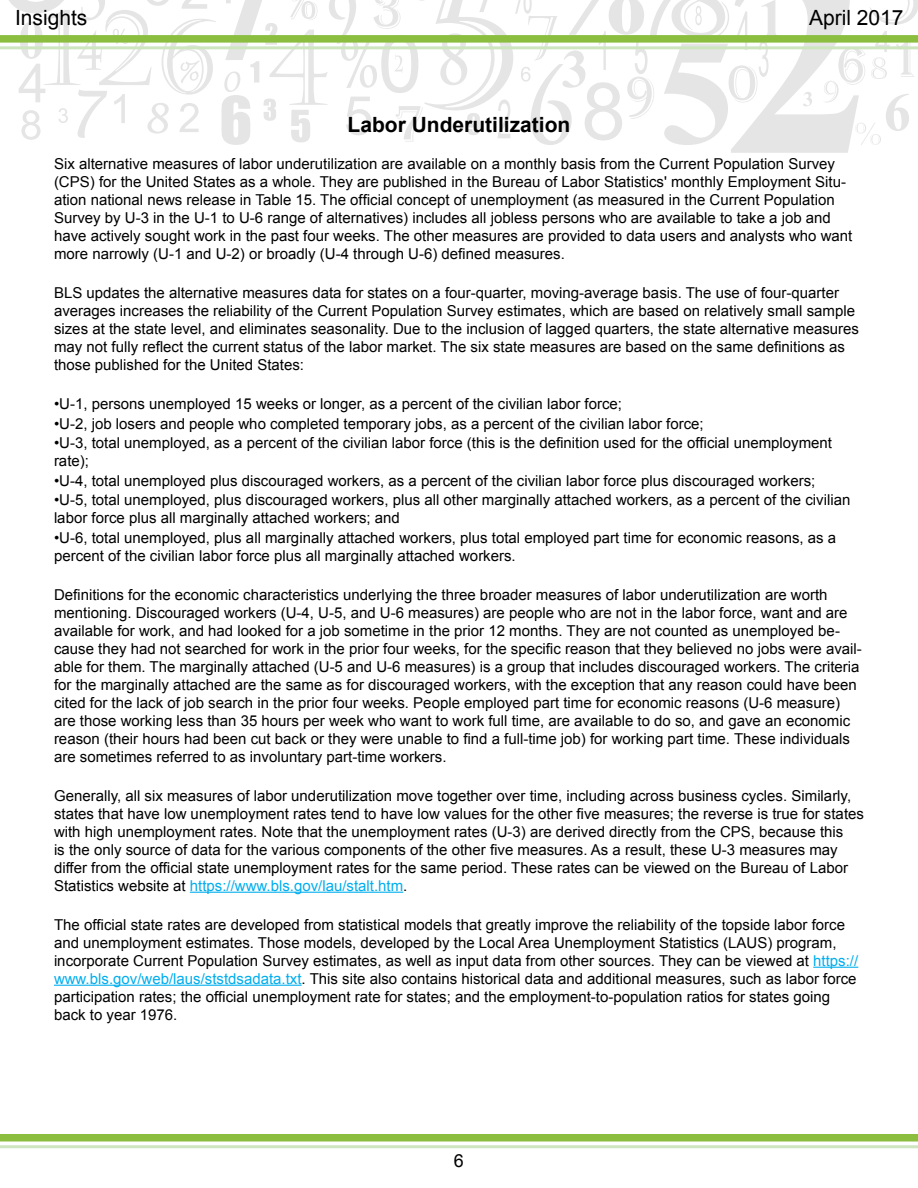
<style>
.page{position:relative;width:918px;height:1188px;background:#fff}
.page>*{position:absolute;margin:0;border:0;box-sizing:border-box;transform-origin:0 0}
.t1{font:700 21px "Arial";color:#000}
.t2{font:21px "Arial";color:#000}
.t3{font:18px "Arial";color:#000}
.t4{font:15px/18px "Arial";color:#000}
.s1{color:#00aeef}
</style>
<div class="page">
<svg style="left:2px;top:0;width:916px;height:153px"></svg>
<div style="left:0;top:35px;width:918px;height:8px;background:#8bbd3f"></div>
<div style="left:0;top:1134px;width:918px;height:8px;background:#8bbd3f"></div>
<hr style="left:0;top:46px;width:918px;height:3px;background:#cee6c0">
<hr style="left:0;top:1145px;width:918px;height:3px;background:#cee6c0">
<hr style="left:190px;top:892px;width:213px;height:1px;background:#00aeef">
<hr style="left:813px;top:967px;width:45px;height:1px;background:#00aeef">
<hr style="left:54px;top:985px;width:248px;height:1px;background:#00aeef">
<h1 class="t2" style="left:15px;top:4px;width:74px">Insights</h1>
<h1 class="t2" style="left:809px;top:4px;width:96px">April 2017</h1>
<h1 class="t1" style="left:348px;top:111px;width:224px">Labor Underutilization</h1>
<p class="t4" style="left:54px;top:155px;width:800px">Six alternative measures of labor underutilization are available on a monthly basis from the Current Population Survey (CPS) for the United States as a whole. They are published in the Bureau of Labor Statistics' monthly Employment Situ&shy;ation national news release in Table 15. The official concept of unemployment (as measured in the Current Population Survey by U-3 in the U-1 to U-6 range of alternatives) includes all jobless persons who are available to take a job and have actively sought work in the past four weeks. The other measures are provided to data users and analysts who want more narrowly (U-1 and U-2) or broadly (U-4 through U-6) defined measures.</p>
<p class="t4" style="left:54px;top:284px;width:807px">BLS updates the alternative measures data for states on a four-quarter, moving-average basis. The use of four-quarter averages increases the reliability of the Current Population Survey estimates, which are based on relatively small sample sizes at the state level, and eliminates seasonality. Due to the inclusion of lagged quarters, the state alternative measures may not fully reflect the current status of the labor market. The six state measures are based on the same definitions as those published for the United States:</p>
<p class="t4" style="left:54px;top:395px;width:570px">•U-1, persons unemployed 15 weeks or longer, as a percent of the civilian labor force;</p>
<p class="t4" style="left:54px;top:415px;width:651px">•U-2, job losers and people who completed temporary jobs, as a percent of the civilian labor force;</p>
<p class="t4" style="left:54px;top:434px;width:780px">•U-3, total unemployed, as a percent of the civilian labor force (this is the definition used for the official unemployment rate);</p>
<p class="t4" style="left:54px;top:472px;width:763px">•U-4, total unemployed plus discouraged workers, as a percent of the civilian labor force plus discouraged workers;</p>
<p class="t4" style="left:54px;top:491px;width:798px">•U-5, total unemployed, plus discouraged workers, plus all other marginally attached workers, as a percent of the civilian labor force plus all marginally attached workers; and</p>
<p class="t4" style="left:54px;top:529px;width:784px">•U-6, total unemployed, plus all marginally attached workers, plus total employed part time for economic reasons, as a percent of the civilian labor force plus all marginally attached workers.</p>
<p class="t4" style="left:54px;top:586px;width:809px">Definitions for the economic characteristics underlying the three broader measures of labor underutilization are worth mentioning. Discouraged workers (U-4, U-5, and U-6 measures) are people who are not in the labor force, want and are available for work, and had looked for a job sometime in the prior 12 months. They are not counted as unemployed be&shy;cause they had not searched for work in the prior four weeks, for the specific reason that they believed no jobs were avail&shy;able for them. The marginally attached (U-5 and U-6 measures) is a group that includes discouraged workers. The criteria for the marginally attached are the same as for discouraged workers, with the exception that any reason could have been cited for the lack of job search in the prior four weeks. People employed part time for economic reasons (U-6 measure) are those working less than 35 hours per week who want to work full time, are available to do so, and gave an economic reason (their hours had been cut back or they were unable to find a full-time job) for working part time. These individuals are sometimes referred to as involuntary part-time workers.</p>
<p class="t4" style="left:54px;top:787px;width:812px">Generally, all six measures of labor underutilization move together over time, including across business cycles. Similarly, states that have low unemployment rates tend to have low values for the other five measures; the reverse is true for states with high unemployment rates. Note that the unemployment rates (U-3) are derived directly from the CPS, because this<br>is the only source of data for the various components of the other five measures. As a result, these U-3 measures may differ from the official state unemployment rates for the same period. These rates can be viewed on the Bureau of Labor Statistics website at <span class="s1">https://www.bls.gov/lau/stalt.htm</span>.</p>
<p class="t4" style="left:54px;top:916px;width:806px">The official state rates are developed from statistical models that greatly improve the reliability of the topside labor force and unemployment estimates. Those models, developed by the Local Area Unemployment Statistics (LAUS) program, incorporate Current Population Survey estimates, as well as input data from other sources. They can be viewed at <span class="s1">https:// www.bls.gov/web/laus/ststdsadata.txt</span>. This site also contains historical data and additional measures, such as labor force participation rates; the official unemployment rate for states; and the employment-to-population ratios for states going back to year 1976.</p>
<p class="t3" style="left:454px;top:1149px;width:12px">6</p>
</div>
